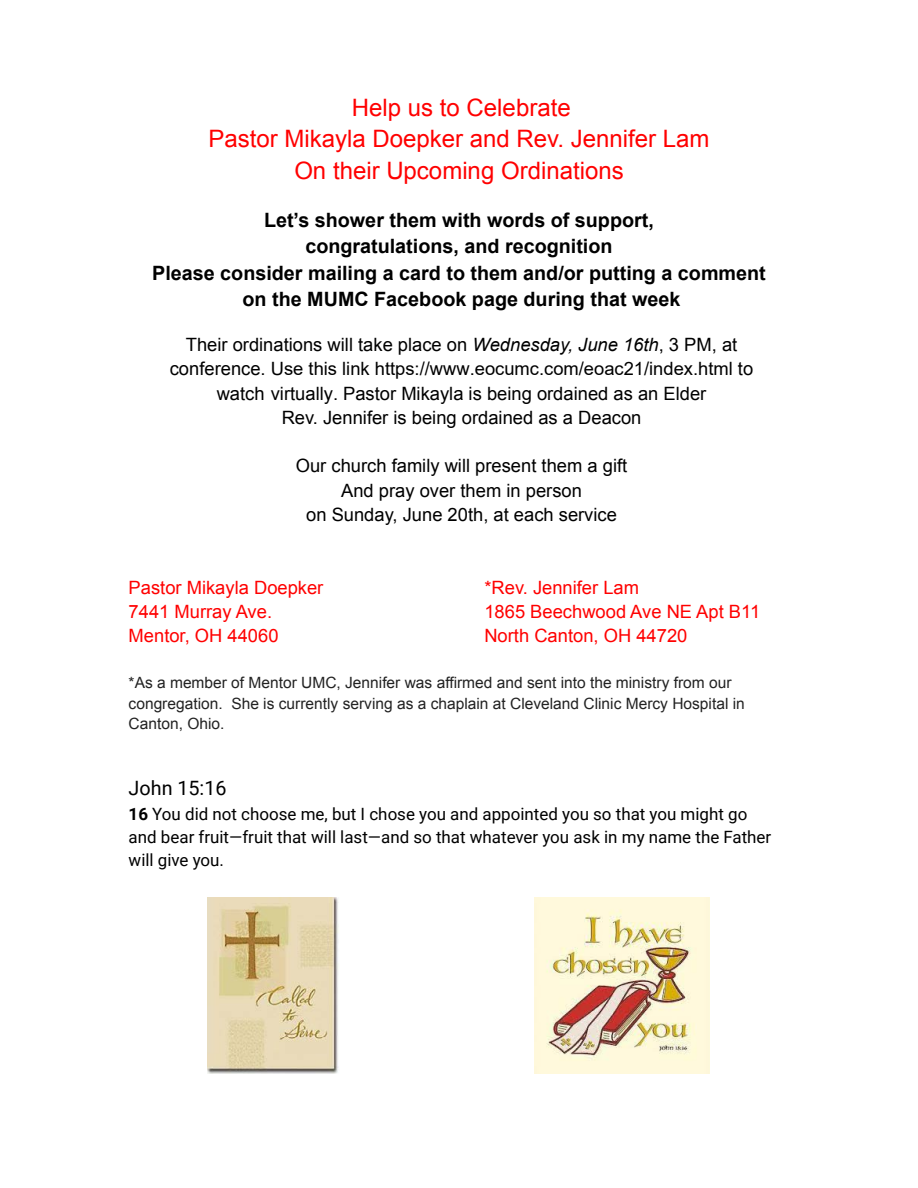
<style>
.page{position:relative;width:918px;height:1188px;background:#fff}
.page>*{position:absolute;margin:0;border:0;box-sizing:border-box;transform-origin:0 0}
.t1{font:24px/31.8px "Arial";color:#f00;text-align:center}
.t2{font:700 19.8px/26.1px "Arial";color:#000;text-align:center}
.t3{font:19.8px "Roboto";color:#000}
.t4{font:18.3px/24.3px "Arial";color:#000;text-align:center}
.t5{font:18.3px "Arial";color:#f00}
.t6{font:16.95px/23.4px "Roboto";color:#000}
.t7{font:15.6px/20.5px "Arial";color:#222}
.s1{font-style:italic}
.s2{font-weight:700}
</style>
<div class="page">
<img style="left:534px;top:898px;width:176px;height:176px">
<img style="left:207px;top:898px;width:132px;height:176px">
<h1 class="t1" style="left:209px;top:91px;width:502px">Help us to Celebrate<br>Pastor Mikayla Doepker and Rev. Jennifer Lam<br>On their Upcoming Ordinations</h1>
<p class="t2" style="left:152px;top:208px;width:615px">Let’s shower them with words of support,<br>congratulations, and recognition<br>Please consider mailing a card to them and/or putting a comment on the MUMC Facebook page during that week</p>
<p class="t4" style="left:170px;top:333px;width:585px">Their ordinations will take place on <span class="s1">Wednesday, June 16th</span>, 3 PM, at conference. Use this link https://www.eocumc.com/eoac21/index.html to watch virtually. Pastor Mikayla is being ordained as an Elder<br>Rev. Jennifer is being ordained as a Deacon</p>
<p class="t4" style="left:296px;top:454px;width:333px">Our church family will present them a gift<br>And pray over them in person<br>on Sunday, June 20th, at each service</p>
<p class="t5" style="left:129px;top:575px;width:196px">Pastor Mikayla Doepker</p>
<p class="t5" style="left:484px;top:575px;width:156px">*Rev. Jennifer Lam</p>
<p class="t5" style="left:129px;top:600px;width:145px">7441 Murray Ave.</p>
<p class="t5" style="left:484px;top:600px;width:277px">1865 Beechwood Ave NE Apt B11</p>
<p class="t5" style="left:129px;top:624px;width:151px">Mentor, OH 44060</p>
<p class="t5" style="left:484px;top:624px;width:204px">North Canton, OH 44720</p>
<p class="t7" style="left:129px;top:673px;width:618px">*As a member of Mentor UMC, Jennifer was affirmed and sent into the ministry from our congregation. She is currently serving as a chaplain at Cleveland Clinic Mercy Hospital in<br>Canton, Ohio.</p>
<p class="t3" style="left:129px;top:774px;width:99px">John 15:16</p>
<p class="t6" style="left:129px;top:801px;width:644px"><span class="s2">16</span> You did not choose me, but I chose you and appointed you so that you might go and bear fruit—fruit that will last—and so that whatever you ask in my name the Father will give you.</p>
</div>
